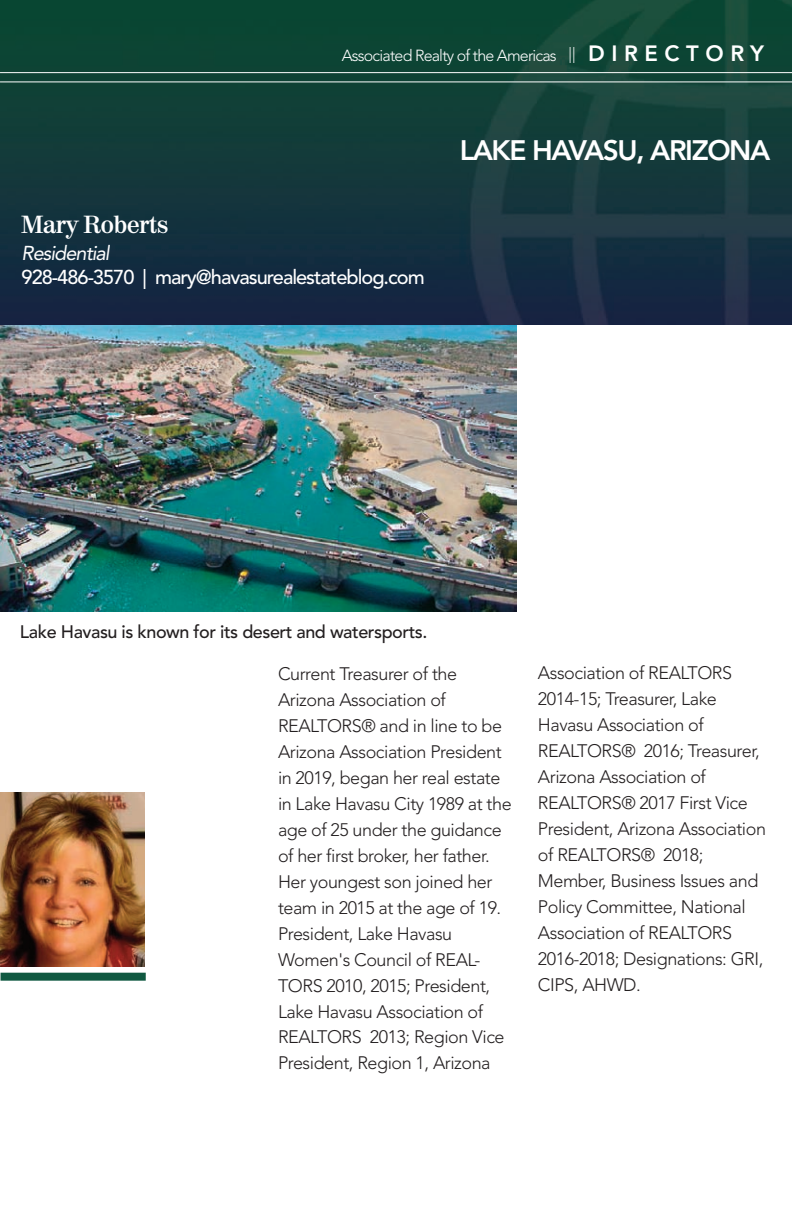
<style>
.page{position:relative;width:792px;height:1224px;background:#fff}
.page>*{position:absolute;margin:0;border:0;box-sizing:border-box;transform-origin:0 0}
.t1{font:800 28px "Avenir LT Std";letter-spacing:-.05em;color:#fff}
.t2{font:700 24px "Valencia";color:#fff}
.t3{font:500 20px "Avenir LT Std";letter-spacing:-.05em;color:#fff}
.t4{font:italic 20px "Avenir LT Std";letter-spacing:-.05em;color:#fff}
.t5{font:300 18px/26px "Avenir LT Std";letter-spacing:-.025em;color:#231f20}
.t6{font:500 18px "Avenir LT Std";letter-spacing:-.025em;color:#231f20}
.t7{font:300 16px "Avenir LT Std";letter-spacing:-.05em;color:#fff}
.s1{font-weight:800;font-size:22px}
</style>
<div class="page">
<img style="left:0;top:325px;width:516px;height:287px">
<img style="left:0;top:0;width:792px;height:325px">
<hr style="left:0;top:321px;width:516px;height:4px;background:#162242">
<hr style="left:0;top:72px;width:792px;height:1px;background:#fff">
<hr style="left:0;top:82px;width:792px;height:1px;background:#fff">
<img style="left:1px;top:793px;width:144px;height:173px">
<div style="left:1px;top:973px;width:145px;height:8px;background:#105941"></div>
<p class="t7" style="left:342px;top:49px;width:424px">Associated Realty of the Americas || <span class="s1">D I R E C T O R Y</span></p>
<h2 class="t2" style="left:22px;top:216px;width:148px">Mary Roberts</h2>
<p class="t4" style="left:22px;top:245px;width:90px">Residential</p>
<p class="t3" style="left:22px;top:269px;width:405px">928-486-3570 | mary@havasurealestateblog.com</p>
<h1 class="t1" style="left:460px;top:139px;width:312px">LAKE HAVASU, ARIZONA</h1>
<p class="t6" style="left:20px;top:624px;width:409px">Lake Havasu is known for its desert and watersports.</p>
<p class="t5" style="left:278px;top:662px;width:235px">Current Treasurer of the<br>Arizona Association of<br>REALTORS® and in line to be<br>Arizona Association President in 2019, began her real estate in Lake Havasu City 1989 at the age of 25 under the guidance of her first broker, her father.<br>Her youngest son joined her team in 2015 at the age of 19.<br>President, Lake Havasu<br>Women's Council of REAL-<br>TORS 2010, 2015; President,<br>Lake Havasu Association of<br>REALTORS 2013; Region Vice<br>President, Region 1, Arizona</p>
<p class="t5" style="left:538px;top:662px;width:230px">Association of REALTORS<br>2014-15; Treasurer, Lake<br>Havasu Association of<br>REALTORS® 2016; Treasurer,<br>Arizona Association of<br>REALTORS® 2017 First Vice<br>President, Arizona Association of REALTORS® 2018;<br>Member, Business Issues and<br>Policy Committee, National<br>Association of REALTORS<br>2016-2018; Designations: GRI,<br>CIPS, AHWD.</p>
</div>
